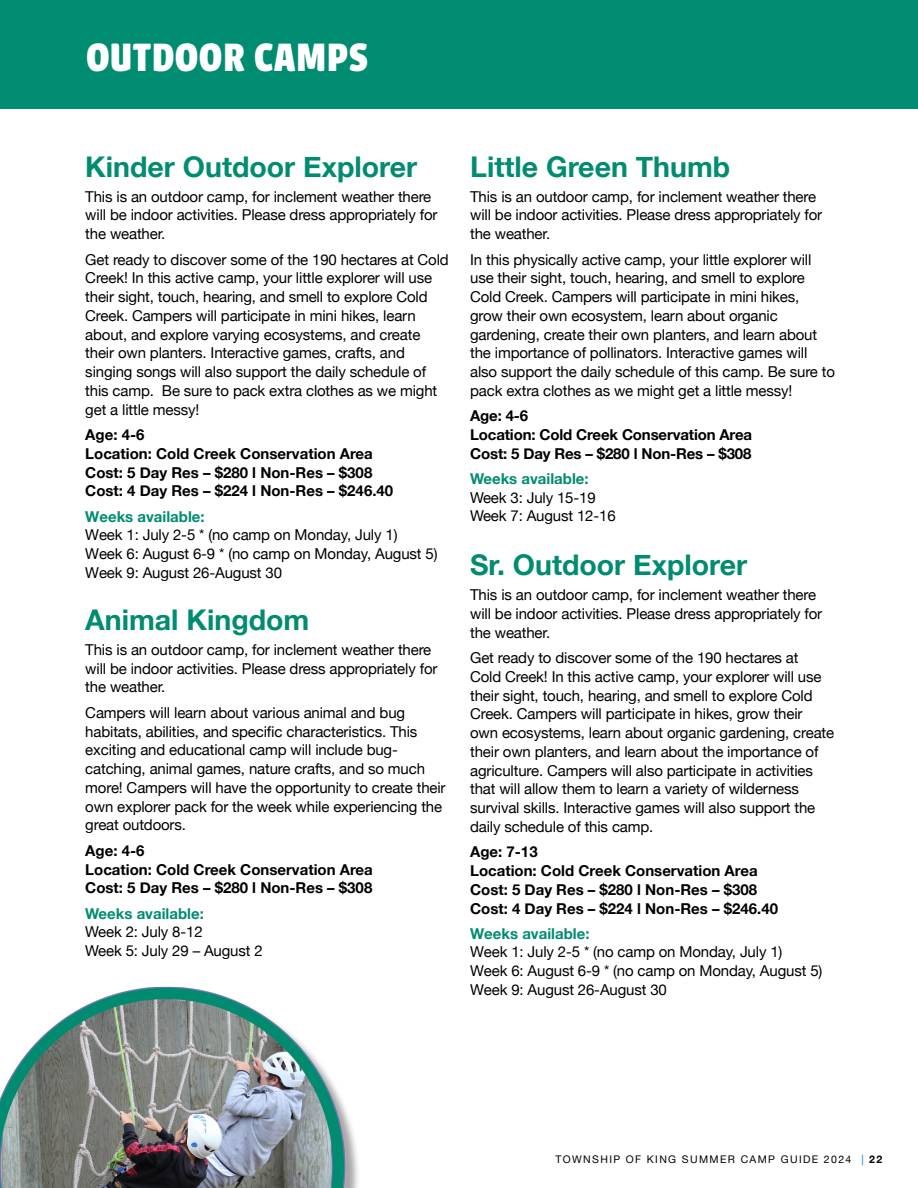
<style>
.page{position:relative;width:918px;height:1188px;background:#fff}
.page>*{position:absolute;margin:0;border:0;box-sizing:border-box;transform-origin:0 0}
.Sidebar_Header{font:700 43.5px "Urbana";letter-spacing:.025em;color:#fff}
.smaller_paragraph{font:700 28.5px "Helvetica Neue";color:#008c70}
.smaller_paragraph-2{font:15px/18.8px "Helvetica Neue";letter-spacing:-.01em;color:#000}
.smaller_paragraph-3{font:700 15px/18.8px "Helvetica Neue";color:#000}
.t1{font:10.5px "Helvetica Neue";letter-spacing:.13em;color:#000}
.s1{font-weight:700;color:#008c70}
.s2{color:#0076bb}
.s3{font-weight:700}
</style>
<div class="page">
<div style="left:0;top:0;width:918px;height:109px;background:#008c70"></div>
<img style="left:0;top:986px;width:358px;height:202px">
<p class="Sidebar_Header" style="left:86px;top:32px;width:283px">OUTDOOR CAMPS</p>
<p class="smaller_paragraph" style="left:85px;top:144px;width:333px">Kinder Outdoor Explorer</p>
<p class="smaller_paragraph-2" style="left:85px;top:188px;width:354px">This is an outdoor camp, for inclement weather there will be indoor activities. Please dress appropriately for the weather.</p>
<p class="smaller_paragraph-2" style="left:85px;top:251px;width:365px">Get ready to discover some of the 190 hectares at Cold Creek! In this active camp, your little explorer will use their sight, touch, hearing, and smell to explore Cold Creek. Campers will participate in mini hikes, learn about, and explore varying ecosystems, and create their own planters. Interactive games, crafts, and singing songs will also support the daily schedule of this camp. Be sure to pack extra clothes as we might get a little messy!</p>
<p class="smaller_paragraph-3" style="left:85px;top:426px;width:309px">Age: 4-6<br>Location: Cold Creek Conservation Area<br>Cost: 5 Day Res – $280 l Non-Res – $308<br>Cost: 4 Day Res – $224 l Non-Res – $246.40</p>
<p class="smaller_paragraph-2" style="left:85px;top:508px;width:354px"><span class="s1">Weeks available:<br></span>Week 1: July 2-5 * (no camp on Monday, July 1)<br>Week 6: August 6-9 * (no camp on Monday, August 5)<br>Week 9: August 26-August 30</p>
<p class="smaller_paragraph" style="left:85px;top:598px;width:226px">Animal Kingdom</p>
<p class="smaller_paragraph-2" style="left:85px;top:641px;width:354px">This is an outdoor camp, for inclement weather there will be indoor activities. Please dress appropriately for the weather.</p>
<p class="smaller_paragraph-2" style="left:85px;top:704px;width:362px">Campers will learn about various animal and bug habitats, abilities, and specific characteristics. This exciting and educational camp will include bug&shy;catching, animal games, nature crafts, and so much more! Campers will have the opportunity to create their own explorer pack for the week while experiencing the great outdoors.</p>
<p class="smaller_paragraph-3" style="left:85px;top:842px;width:289px">Age: 4-6<br>Location: Cold Creek Conservation Area<br>Cost: 5 Day Res – $280 l Non-Res – $308</p>
<p class="smaller_paragraph-2" style="left:85px;top:905px;width:179px"><span class="s1">Weeks available:<br></span>Week 2: July 8-12<br>Week 5: July 29 – August 2</p>
<p class="smaller_paragraph" style="left:470px;top:144px;width:262px">Little Green Thumb</p>
<p class="smaller_paragraph-2" style="left:470px;top:188px;width:354px">This is an outdoor camp, for inclement weather there will be indoor activities. Please dress appropriately for the weather.</p>
<p class="smaller_paragraph-2" style="left:470px;top:251px;width:366px">In this physically active camp, your little explorer will use their sight, touch, hearing, and smell to explore Cold Creek. Campers will participate in mini hikes, grow their own ecosystem, learn about organic gardening, create their own planters, and learn about the importance of pollinators. Interactive games will also support the daily schedule of this camp. Be sure to pack extra clothes as we might get a little messy!</p>
<p class="smaller_paragraph-3" style="left:470px;top:407px;width:283px">Age: 4-6<br>Location: Cold Creek Conservation Area<br>Cost: 5 Day Res – $280 l Non-Res – $308</p>
<p class="smaller_paragraph-2" style="left:470px;top:471px;width:147px"><span class="s1">Weeks available:<br></span>Week 3: July 15-19<br>Week 7: August 12-16</p>
<p class="smaller_paragraph" style="left:470px;top:543px;width:279px">Sr. Outdoor Explorer</p>
<p class="smaller_paragraph-2" style="left:470px;top:586px;width:354px">This is an outdoor camp, for inclement weather there will be indoor activities. Please dress appropriately for the weather.</p>
<p class="smaller_paragraph-2" style="left:470px;top:649px;width:366px">Get ready to discover some of the 190 hectares at<br>Cold Creek! In this active camp, your explorer will use their sight, touch, hearing, and smell to explore Cold Creek. Campers will participate in hikes, grow their own ecosystems, learn about organic gardening, create their own planters, and learn about the importance of agriculture. Campers will also participate in activities that will allow them to learn a variety of wilderness survival skills. Interactive games will also support the daily schedule of this camp.</p>
<p class="smaller_paragraph-3" style="left:470px;top:843px;width:309px">Age: 7-13<br>Location: Cold Creek Conservation Area<br>Cost: 5 Day Res – $280 l Non-Res – $308<br>Cost: 4 Day Res – $224 l Non-Res – $246.40</p>
<p class="smaller_paragraph-2" style="left:470px;top:925px;width:354px"><span class="s1">Weeks available:<br></span>Week 1: July 2-5 * (no camp on Monday, July 1)<br>Week 6: August 6-9 * (no camp on Monday, August 5)<br>Week 9: August 26-August 30</p>
<p class="t1" style="left:555px;top:1152px;width:328px">TOWNSHIP OF KING SUMMER CAMP GUIDE 2024 <span class="s2">|</span> <span class="s3">22</span></p>
</div>
